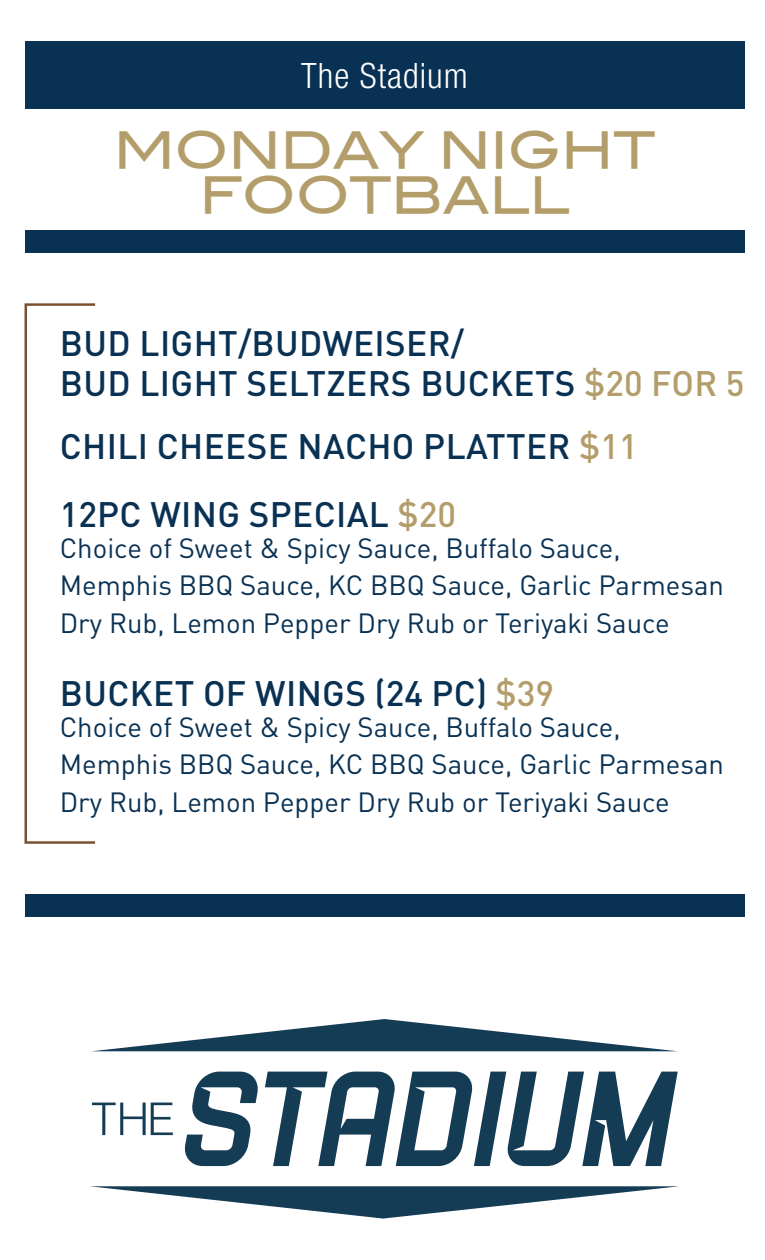
<style>
.page{position:relative;width:765px;height:1260px;background:#fff}
.page>*{position:absolute;margin:0;border:0;box-sizing:border-box;transform-origin:0 0}
.t1{font:50px/45px "Blair Md ITCTT Medium";letter-spacing:-.02em;color:#b39d6a;text-align:center}
.t2{font:500 35px/40px "DINOT";letter-spacing:.01em;color:#093153}
.t3{font:300 condensed 35px "Helvetica Neue LT Std";letter-spacing:.03em;color:#fff}
.t4{font:27.5px/37.5px "DINOT";color:#093153}
.s1{color:#b39d6a}
</style>
<div class="page">
<div style="left:25px;top:41px;width:720px;height:68px;background:#093153"></div>
<div style="left:25px;top:894px;width:720px;height:23px;background:#093153"></div>
<div style="left:25px;top:303px;width:71px;height:541px;border:2px solid #795132"></div>
<div style="left:25px;top:230px;width:720px;height:23px;background:#093153"></div>
<svg style="left:90px;top:1186px;width:589px;height:33px"></svg>
<svg style="left:94px;top:1019px;width:581px;height:32px"></svg>
<svg style="left:184px;top:1072px;width:74px;height:94px"></svg>
<svg style="left:265px;top:1072px;width:413px;height:94px"></svg>
<svg style="left:92px;top:1103px;width:81px;height:32px"></svg>
<p class="t3" style="left:301px;top:55px;width:168px">The Stadium</p>
<p class="t1" style="left:113px;top:123px;width:544px">MONDAY NIGHT<br>FOOTBALL</p>
<p class="t2" style="left:60px;top:323px;width:686px">BUD LIGHT/BUDWEISER/<br>BUD LIGHT SELTZERS BUCKETS <span class="s1">$20 FOR 5</span></p>
<p class="t2" style="left:60px;top:425px;width:579px">CHILI CHEESE NACHO PLATTER <span class="s1">$11</span></p>
<p class="t2" style="left:60px;top:493px;width:398px">12PC WING SPECIAL <span class="s1">$20</span></p>
<p class="t4" style="left:60px;top:529px;width:563px">Choice of Sweet &amp; Spicy Sauce, Buffalo Sauce,</p>
<p class="t4" style="left:60px;top:566px;width:666px">Memphis BBQ Sauce, KC BBQ Sauce, Garlic Parmesan<br>Dry Rub, Lemon Pepper Dry Rub or Teriyaki Sauce</p>
<p class="t2" style="left:60px;top:672px;width:496px">BUCKET OF WINGS (24 PC) <span class="s1">$39</span></p>
<p class="t4" style="left:60px;top:708px;width:563px">Choice of Sweet &amp; Spicy Sauce, Buffalo Sauce,</p>
<p class="t4" style="left:60px;top:745px;width:666px">Memphis BBQ Sauce, KC BBQ Sauce, Garlic Parmesan<br>Dry Rub, Lemon Pepper Dry Rub or Teriyaki Sauce</p>
</div>
